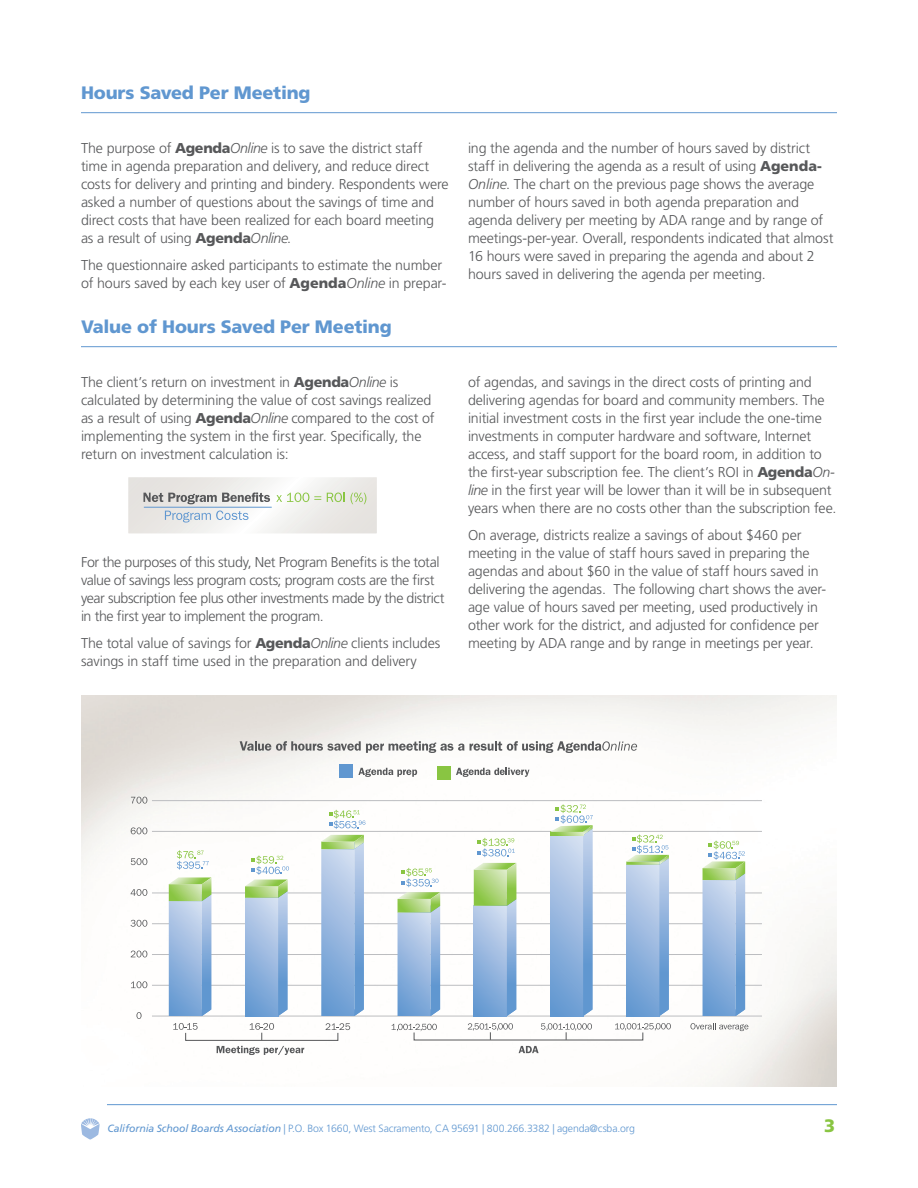
<style>
.page{position:relative;width:918px;height:1188px;background:#fff}
.page>*{position:absolute;margin:0;border:0;box-sizing:border-box;transform-origin:0 0}
.Subheads{font:900 18px "Frutiger LT Std";letter-spacing:-.01em;color:#6097d0}
.futura_text{font:900 18px "Frutiger LT Std";color:#89c542}
.Body{font:300 14.25px/18px "Frutiger LT Std";letter-spacing:-.01em;color:#57585a}
.Body-2{font:300 14.25px/18px "Frutiger LT Std";letter-spacing:-.03em;color:#57585a}
.futura_text-2{font:300 10.5px "Frutiger LT Std";letter-spacing:-.015em;color:#6097d0}
.s1{font-weight:900}
.s2{font-style:italic}
.s3{font-weight:400;font-style:italic}
</style>
<div class="page">
<hr style="left:107px;top:1104px;width:730px;height:1px;background:#6097d0">
<svg style="left:81px;top:1118px;width:19px;height:22px"></svg>
<hr style="left:81px;top:112px;width:756px;height:1px;background:#6097d0">
<img style="left:81px;top:696px;width:756px;height:391px">
<svg style="left:136px;top:1012px;width:6px;height:7px"></svg>
<svg style="left:131px;top:981px;width:16px;height:7px"></svg>
<svg style="left:131px;top:951px;width:16px;height:6px"></svg>
<svg style="left:131px;top:920px;width:16px;height:7px"></svg>
<svg style="left:131px;top:889px;width:16px;height:7px"></svg>
<svg style="left:131px;top:858px;width:16px;height:7px"></svg>
<svg style="left:131px;top:827px;width:16px;height:7px"></svg>
<svg style="left:131px;top:797px;width:16px;height:7px"></svg>
<hr style="left:152px;top:1016px;width:610px;height:1px;background:#bcbdc0">
<hr style="left:152px;top:985px;width:610px;height:1px;background:#bcbdc0">
<hr style="left:152px;top:954px;width:610px;height:1px;background:#bcbdc0">
<hr style="left:152px;top:923px;width:610px;height:1px;background:#bcbdc0">
<hr style="left:152px;top:893px;width:610px;height:1px;background:#bcbdc0">
<hr style="left:152px;top:831px;width:610px;height:1px;background:#bcbdc0">
<hr style="left:152px;top:800px;width:610px;height:1px;background:#bcbdc0">
<svg style="left:169px;top:877px;width:42px;height:139px;background:#99bbce"></svg>
<svg style="left:217px;top:1046px;width:87px;height:9px"></svg>
<svg style="left:173px;top:1023px;width:25px;height:7px"></svg>
<svg style="left:326px;top:1023px;width:24px;height:7px"></svg>
<svg style="left:392px;top:1024px;width:45px;height:7px"></svg>
<svg style="left:690px;top:1023px;width:58px;height:8px"></svg>
<svg style="left:615px;top:1023px;width:56px;height:8px"></svg>
<svg style="left:519px;top:1046px;width:20px;height:7px"></svg>
<div style="left:185px;top:1032px;width:153px;height:9px;border:1px solid #57585a"></div>
<svg style="left:250px;top:1023px;width:24px;height:17px"></svg>
<svg style="left:468px;top:1023px;width:45px;height:17px"></svg>
<svg style="left:541px;top:1023px;width:51px;height:17px"></svg>
<svg style="left:321px;top:835px;width:43px;height:181px;background:#98b9d8"></svg>
<svg style="left:474px;top:863px;width:42px;height:153px;background:#9bbec2"></svg>
<svg style="left:177px;top:850px;width:32px;height:20px"></svg>
<svg style="left:245px;top:856px;width:44px;height:160px;background:#a6c3d6"></svg>
<svg style="left:329px;top:810px;width:36px;height:19px"></svg>
<svg style="left:398px;top:868px;width:42px;height:148px;background:#a5c3d3"></svg>
<svg style="left:478px;top:838px;width:37px;height:19px"></svg>
<svg style="left:550px;top:804px;width:43px;height:212px;background:#9fbddc"></svg>
<svg style="left:626px;top:835px;width:43px;height:181px;background:#9fbedb"></svg>
<svg style="left:703px;top:841px;width:42px;height:175px;background:#a1c0d5"></svg>
<div style="left:339px;top:764px;width:14px;height:14px;background:#6097d0"></div>
<div style="left:437px;top:766px;width:14px;height:14px;background:#89c542"></div>
<svg style="left:456px;top:768px;width:73px;height:9px"></svg>
<svg style="left:358px;top:768px;width:59px;height:9px"></svg>
<svg style="left:240px;top:741px;width:224px;height:12px"></svg>
<svg style="left:470px;top:741px;width:167px;height:12px"></svg>
<hr style="left:81px;top:346px;width:756px;height:1px;background:#6097d0">
<svg style="left:128px;top:477px;width:249px;height:56px"></svg>
<p class="Subheads" style="left:81px;top:82px;width:231px">Hours Saved Per Meeting</p>
<p class="Body" style="left:81px;top:139px;width:369px">The purpose of <span class="s1">Agenda</span><span class="s2">Online</span> is to save the district staff time in agenda preparation and delivery, and reduce direct costs for delivery and printing and bindery. Respondents were asked a number of questions about the savings of time and direct costs that have been realized for each board meeting as a result of using <span class="s1">Agenda</span><span class="s2">Online</span>.</p>
<p class="Body" style="left:81px;top:256px;width:367px">The questionnaire asked participants to estimate the number of hours saved by each key user of <span class="s1">Agenda</span><span class="s2">Online</span> in prepar-</p>
<p class="Subheads" style="left:81px;top:316px;width:312px">Value of Hours Saved Per Meeting</p>
<p class="Body" style="left:81px;top:373px;width:355px">The client’s return on investment in <span class="s1">Agenda</span><span class="s2">Online</span> is calculated by determining the value of cost savings realized as a result of using <span class="s1">Agenda</span><span class="s2">Online</span> compared to the cost of implementing the system in the first year. Specifically, the return on investment calculation is:</p>
<p class="Body-2" style="left:81px;top:553px;width:365px">For the purposes of this study, Net Program Benefits is the total value of savings less program costs; program costs are the first year subscription fee plus other investments made by the district in the first year to implement the program.</p>
<p class="Body" style="left:81px;top:634px;width:361px">The total value of savings for <span class="s1">Agenda</span><span class="s2">Online</span> clients includes savings in staff time used in the preparation and delivery</p>
<p class="Body" style="left:468px;top:139px;width:367px">ing the agenda and the number of hours saved by district staff in delivering the agenda as a result of using <span class="s1">Agenda-</span><span class="s2">Online</span>. The chart on the previous page shows the average number of hours saved in both agenda preparation and agenda delivery per meeting by ADA range and by range of meetings-per-year. Overall, respondents indicated that almost 16 hours were saved in preparing the agenda and about 2 hours saved in delivering the agenda per meeting.</p>
<p class="Body" style="left:468px;top:373px;width:370px">of agendas, and savings in the direct costs of printing and delivering agendas for board and community members. The initial investment costs in the first year include the one-time investments in computer hardware and software, Internet access, and staff support for the board room, in addition to the first-year subscription fee. The client’s ROI in <span class="s1">Agenda</span><span class="s2">On&shy;line</span> in the first year will be lower than it will be in subsequent years when there are no costs other than the subscription fee.</p>
<p class="Body" style="left:468px;top:526px;width:360px">On average, districts realize a savings of about $460 per meeting in the value of staff hours saved in preparing the agendas and about $60 in the value of staff hours saved in delivering the agendas. The following chart shows the aver&shy;age value of hours saved per meeting, used productively in other work for the district, and adjusted for confidence per meeting by ADA range and by range in meetings per year.</p>
<p class="futura_text-2" style="left:107px;top:1122px;width:529px"><span class="s3">California School Boards Association</span> | P.O. Box 1660, West Sacramento, CA 95691 | 800.266.3382 | agenda@csba.org</p>
<p class="futura_text" style="left:824px;top:1115px;width:13px">3</p>
</div>
